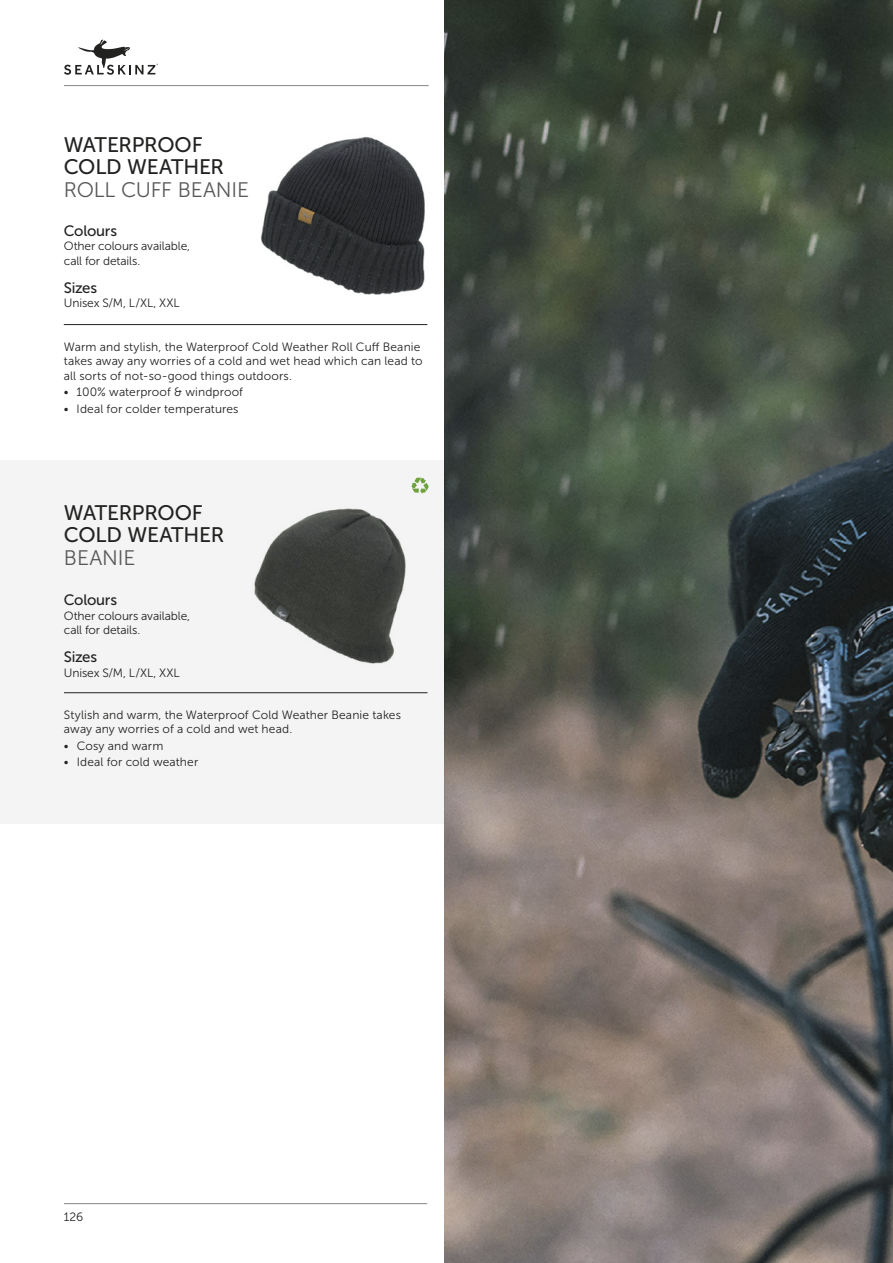
<style>
.page{position:relative;width:893px;height:1263px;background:#fff}
.page>*{position:absolute;margin:0;border:0;box-sizing:border-box;transform-origin:0 0}
.t1{font:21px/22.5px "Museo Sans 500";letter-spacing:-.01em;color:#222221}
.t2{font:21px "Museo Sans 300";letter-spacing:-.005em;color:#585857}
.t3{font:15px "Museo Sans 500";letter-spacing:-.015em;color:#222221}
.t4{font:12px/14.4px "Museo Sans 300";letter-spacing:.01em;color:#222221}
.t5{font:12px/14.4px "Museo Sans 300";letter-spacing:-.01em;color:#222221}
</style>
<div class="page">
<hr style="left:64px;top:85px;width:365px;height:1px;background:#868686">
<hr style="left:64px;top:1203px;width:363px;height:1px;background:#868686">
<img style="left:261px;top:137px;width:164px;height:158px">
<hr style="left:64px;top:324px;width:363px;height:1px;background:#222221">
<svg style="left:64px;top:40px;width:94px;height:35px"></svg>
<img style="left:444px;top:0;width:449px;height:1263px">
<svg style="left:0;top:460px;width:444px;height:364px;fill:#f4f4f4"></svg>
<hr style="left:64px;top:692px;width:364px;height:1px;background:#222221">
<svg style="left:411px;top:478px;width:18px;height:16px"></svg>
<h1 class="t1" style="left:64px;top:133px;width:162px">WATERPROOF<br>COLD WEATHER</h1>
<h1 class="t2" style="left:64px;top:178px;width:187px">ROLL CUFF BEANIE</h1>
<p class="t3" style="left:64px;top:223px;width:55px">Colours</p>
<p class="t5" style="left:64px;top:239px;width:128px">Other colours available, call for details.</p>
<p class="t3" style="left:64px;top:280px;width:35px">Sizes</p>
<p class="t5" style="left:64px;top:296px;width:117px">Unisex S/M, L/XL, XXL</p>
<p class="t4" style="left:64px;top:339px;width:360px">Warm and stylish, the Waterproof Cold Weather Roll Cuff Beanie takes away any worries of a cold and wet head which can lead to all sorts of not-so-good things outdoors.</p>
<p class="t4" style="left:64px;top:385px;width:181px">• 100% waterproof &amp; windproof</p>
<p class="t4" style="left:64px;top:401px;width:176px">• Ideal for colder temperatures</p>
<h1 class="t1" style="left:64px;top:501px;width:162px">WATERPROOF<br>COLD WEATHER</h1>
<h1 class="t2" style="left:64px;top:546px;width:73px">BEANIE</h1>
<p class="t3" style="left:64px;top:592px;width:55px">Colours</p>
<p class="t5" style="left:64px;top:608px;width:128px">Other colours available, call for details.</p>
<p class="t3" style="left:64px;top:649px;width:35px">Sizes</p>
<p class="t5" style="left:64px;top:665px;width:117px">Unisex S/M, L/XL, XXL</p>
<p class="t4" style="left:64px;top:708px;width:339px">Stylish and warm, the Waterproof Cold Weather Beanie takes away any worries of a cold and wet head.</p>
<p class="t4" style="left:64px;top:739px;width:101px">• Cosy and warm</p>
<p class="t4" style="left:64px;top:755px;width:136px">• Ideal for cold weather</p>
<p class="t4" style="left:64px;top:1210px;width:21px">126</p>
</div>
